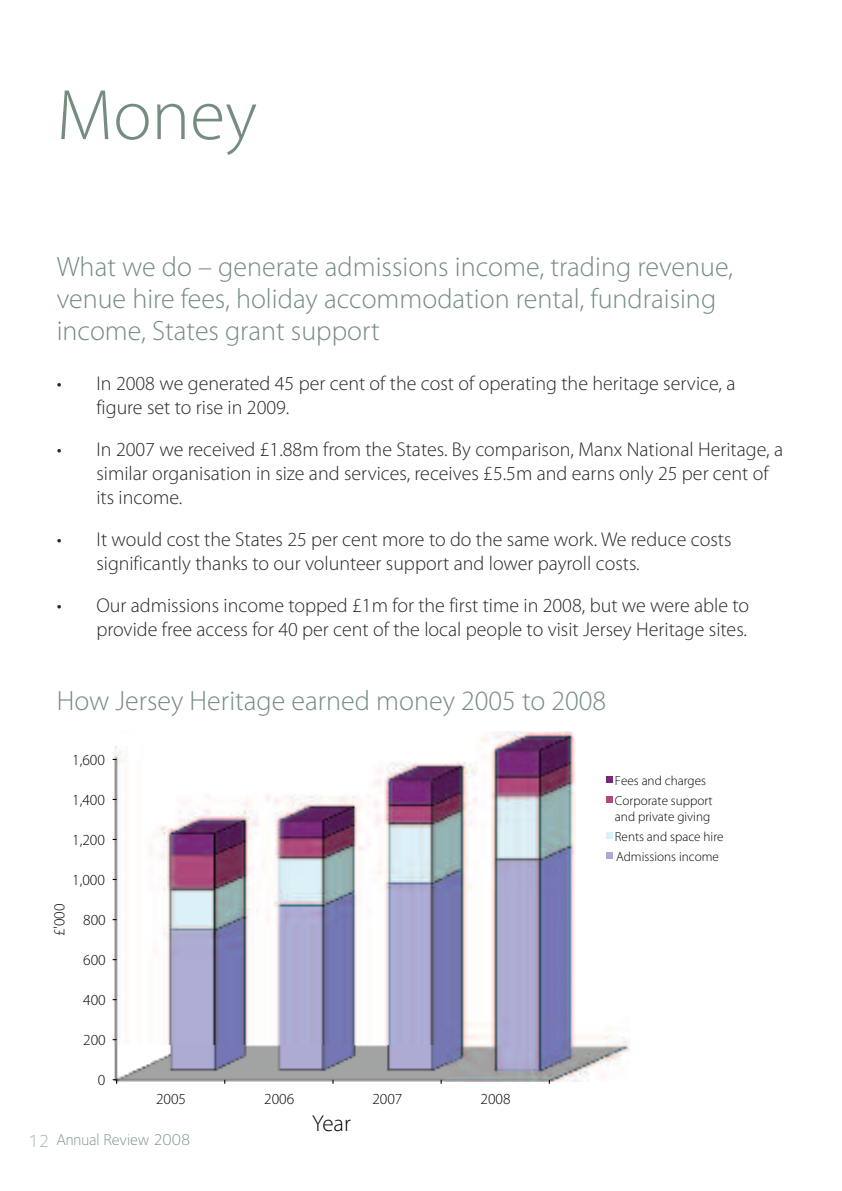
<style>
.page{position:relative;width:842px;height:1191px;background:#fff}
.page>*{position:absolute;margin:0;border:0;box-sizing:border-box;transform-origin:0 0}
.t1{font:300 72px "Myriad Pro";color:#758c81}
.t2{font:300 28px/32px "Myriad Pro";color:#758c81}
.t3{font:300 23.2px "Myriad Pro";color:#040503}
.t4{font:300 20px/24px "Myriad Pro";color:#272627}
.t5{font:300 16px "Foundry Sterling";color:#758c81}
.t6{font:300 15.4px "Myriad Pro";color:#040503}
.t7{font:300 13.2px/19.8px "Myriad Pro";color:#040503}
.s1{font-size:18px;color:#9eaea7}
</style>
<div class="page">
<img style="left:115px;top:731px;width:515px;height:350px">
<svg style="left:113px;top:1079px;width:4px;height:4px"></svg>
<svg style="left:606px;top:776px;width:6px;height:6px"></svg>
<svg style="left:606px;top:796px;width:6px;height:6px"></svg>
<svg style="left:606px;top:832px;width:6px;height:6px"></svg>
<svg style="left:606px;top:852px;width:6px;height:6px"></svg>
<h1 class="t1" style="left:57px;top:88px;width:202px">Money</h1>
<h2 class="t2" style="left:57px;top:253px;width:678px">What we do – generate admissions income, trading revenue, venue hire fees, holiday accommodation rental, fundraising income, States grant support</h2>
<p class="t4" style="left:96px;top:373px;width:641px;text-indent:-40px">• In 2008 we generated 45 per cent of the cost of operating the heritage service, a figure set to rise in 2009.</p>
<p class="t4" style="left:96px;top:439px;width:688px;text-indent:-40px">• In 2007 we received £1.88m from the States. By comparison, Manx National Heritage, a similar organisation in size and services, receives £5.5m and earns only 25 per cent of its income.</p>
<p class="t4" style="left:96px;top:529px;width:637px;text-indent:-40px">• It would cost the States 25 per cent more to do the same work. We reduce costs significantly thanks to our volunteer support and lower payroll costs.</p>
<p class="t4" style="left:57px;top:595px;width:694px;text-align:right">• Our admissions income topped £1m for the first time in 2008, but we were able to provide free access for 40 per cent of the local people to visit Jersey Heritage sites.</p>
<h2 class="t2" style="left:57px;top:686px;width:551px">How Jersey Heritage earned money 2005 to 2008</h2>
<p class="t6" style="left:72px;top:753px;width:34px">1,600</p>
<p class="t6" style="left:72px;top:794px;width:34px">1,400</p>
<p class="t6" style="left:72px;top:834px;width:34px">1,200</p>
<p class="t6" style="left:54px;top:936px;width:34px;rotate:-90deg">£'000</p>
<p class="t6" style="left:72px;top:874px;width:34px">1,000</p>
<p class="t6" style="left:83px;top:914px;width:24px">800</p>
<p class="t6" style="left:83px;top:954px;width:24px">600</p>
<p class="t6" style="left:83px;top:994px;width:24px">400</p>
<p class="t6" style="left:83px;top:1034px;width:24px">200</p>
<p class="t6" style="left:98px;top:1074px;width:9px">0</p>
<p class="t6" style="left:156px;top:1093px;width:32px">2005</p>
<p class="t6" style="left:264px;top:1093px;width:32px">2006</p>
<p class="t6" style="left:372px;top:1093px;width:32px">2007</p>
<p class="t6" style="left:481px;top:1093px;width:32px">2008</p>
<p class="t3" style="left:312px;top:1114px;width:40px">Year</p>
<p class="t5" style="left:28px;top:1134px;width:164px"><span class="s1">12</span> Annual Review 2008</p>
<p class="t7" style="left:615px;top:771px;width:99px">Fees and charges<br>Corporate support</p>
<p class="t7" style="left:615px;top:807px;width:110px">and private giving<br>Rents and space hire<br>Admissions income</p>
</div>
